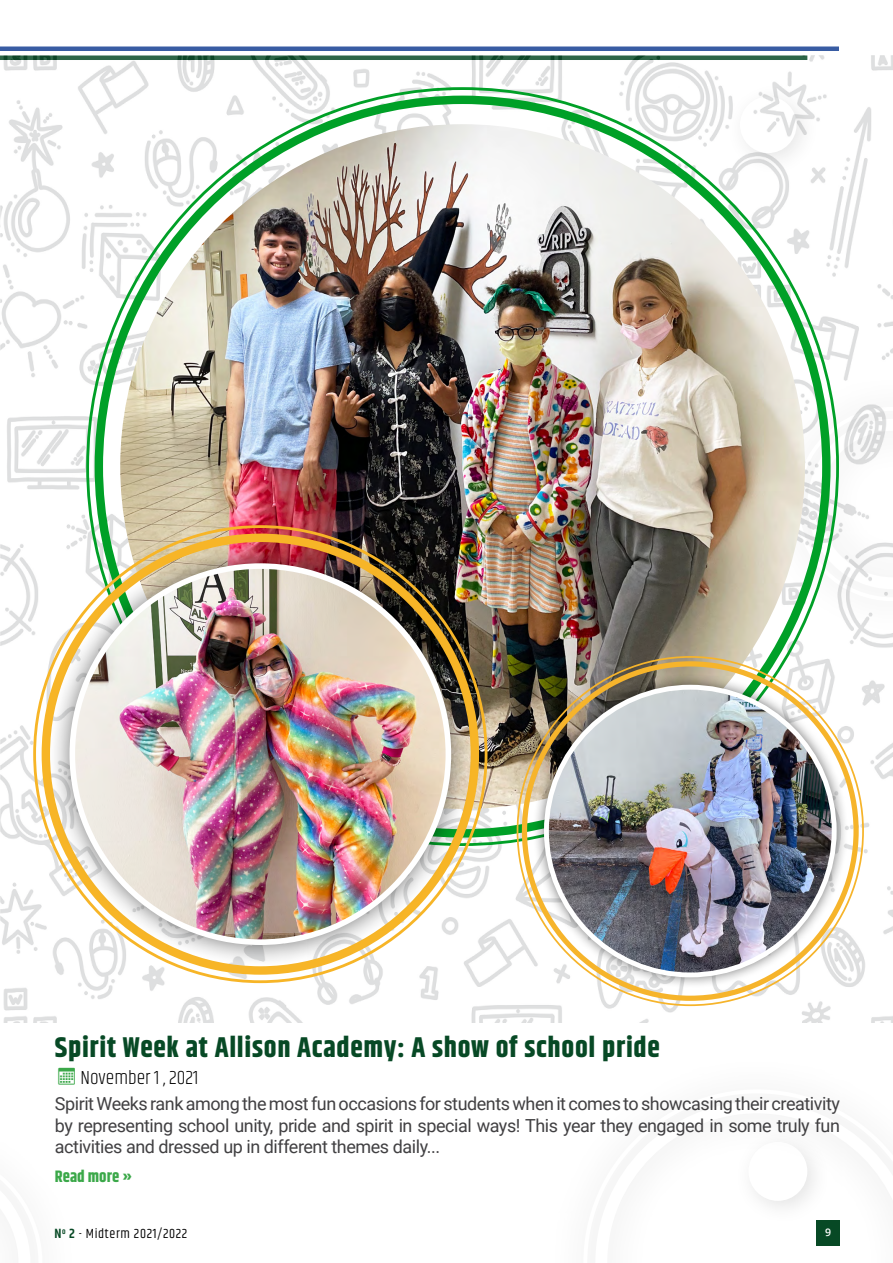
<style>
.page{position:relative;width:893px;height:1263px;background:#fff}
.page>*{position:absolute;margin:0;border:0;box-sizing:border-box;transform-origin:0 0}
.t1{font:700 28.5px "Khand";letter-spacing:.025em;color:#074925}
.t2{font:300 19.5px "Khand";color:#000}
.t3{font:18px/21.6px "Roboto";letter-spacing:-.025em;color:#414042;text-align:justify}
.t4{font:700 16.5px "Khand";color:#3ba849}
.t5{font:13.5px "Khand";letter-spacing:.05em;color:#000}
.t6{font:600 10.5px "Open Sans";color:#fff}
.s1{font-weight:600;color:#074925}
</style>
<div class="page">
<div style="left:732px;top:1125px;width:101px;height:101px;background:#fbfbfb"></div>
<div style="left:748px;top:1142px;width:59px;height:59px;background:#fff;border-radius:50%"></div>
<div style="left:816px;top:1220px;width:24px;height:25px;background:#074925"></div>
<hr style="left:0;top:47px;width:839px;height:4px;background:#385ca3">
<img style="left:0;top:56px;width:893px;height:967px">
<img style="left:120px;top:124px;width:685px;height:685px;border-radius:342px">
<div style="left:47px;top:541px;width:427px;height:427px;background:#000;opacity:.53"></div>
<img style="left:72px;top:566px;width:376px;height:376px">
<div style="left:532px;top:673px;width:317px;height:316px;background:#000;opacity:.53"></div>
<img style="left:546px;top:687px;width:287px;height:288px">
<h1 class="t1" style="left:55px;top:1027px;width:606px">Spirit Week at Allison Academy: A show of school pride</h1>
<p class="t2" style="left:80px;top:1066px;width:119px">November 1 , 2021</p>
<p class="t3" style="left:55px;top:1092px;width:787px">Spirit Weeks rank among the most fun occasions for students when it comes to showcasing their creativity by representing school unity, pride and spirit in special ways! This year they engaged in some truly fun activities and dressed up in different themes daily...</p>
<p class="t4" style="left:55px;top:1164px;width:79px">Read more »</p>
<p class="t5" style="left:54px;top:1226px;width:134px"><span class="s1">N</span><sup>o</sup> <span class="s1">2</span> - Midterm 2021/2022</p>
<p class="t6" style="left:825px;top:1224px;width:7px">9</p>
</div>
